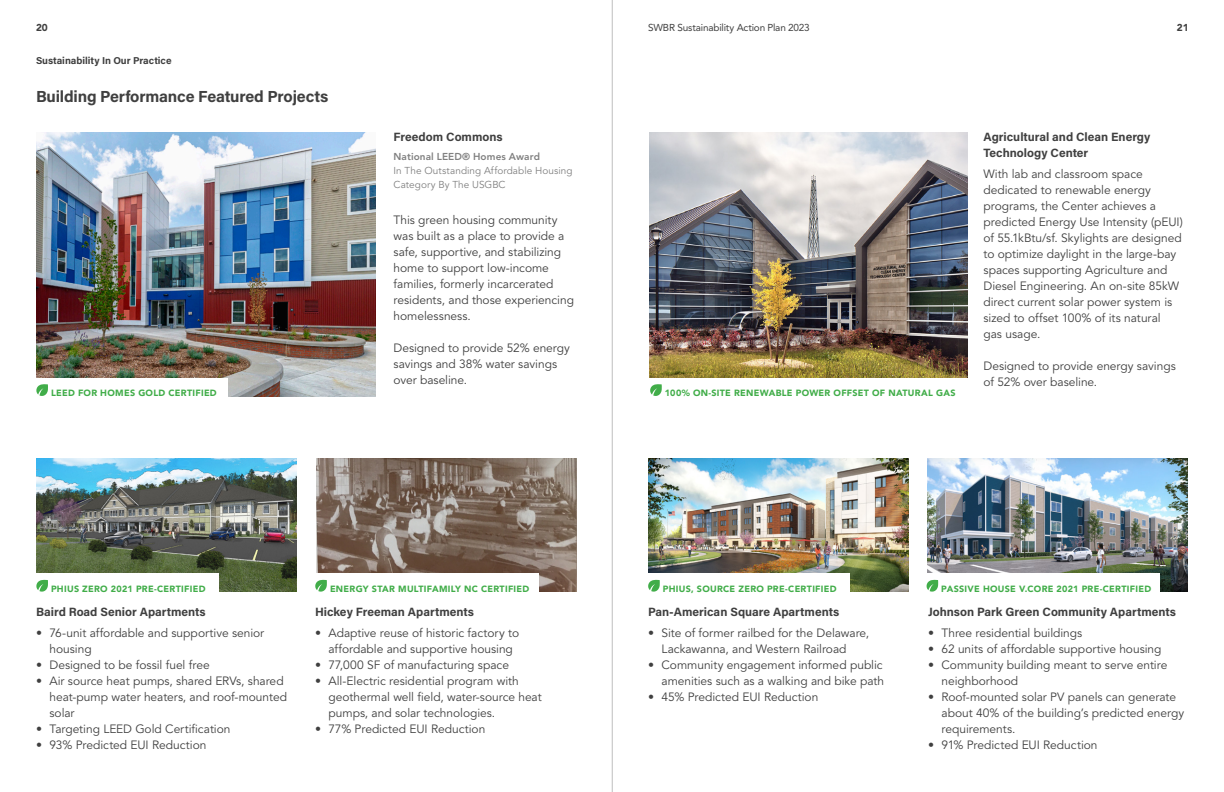
<style>
.page{position:relative;width:1224px;height:792px;background:#fff}
.page>*{position:absolute;margin:0;border:0;box-sizing:border-box;transform-origin:0 0}
.H16{font:700 16px "Acumin Pro";letter-spacing:-.01em;color:#404040}
.B12{font:12px/16px "Avenir LT Std";letter-spacing:-.005em;color:#404040}
.H12{font:700 12px/16px "Acumin Pro";color:#404040}
.H12-2{font:10px/14px "Avenir LT Std";letter-spacing:.005em;color:#808080}
.t1{font:10px "Avenir LT Std";letter-spacing:-.02em;color:#404040}
.H12-3{font:700 10px "Acumin Pro";color:#404040}
.t2{font:900 10px "Avenir LT Std";color:#404040}
.H12-4{font:900 9px "Avenir LT Std";letter-spacing:.03em;color:#41ad49}
.s1{font-weight:800}
</style>
<div class="page">
<img style="left:648px;top:458px;width:261px;height:133px">
<img style="left:927px;top:458px;width:261px;height:133px">
<img style="left:316px;top:458px;width:261px;height:133px">
<img style="left:36px;top:458px;width:261px;height:133px">
<div style="left:28px;top:573px;width:190px;height:27px;background:#fff"></div>
<div style="left:309px;top:573px;width:229px;height:27px;background:#fff"></div>
<div style="left:642px;top:573px;width:207px;height:27px;background:#fff"></div>
<div style="left:920px;top:573px;width:240px;height:27px;background:#fff"></div>
<img style="left:36px;top:132px;width:340px;height:264px">
<img style="left:649px;top:132px;width:319px;height:246px">
<svg style="left:36px;top:580px;width:12px;height:12px"></svg>
<svg style="left:315px;top:580px;width:12px;height:12px"></svg>
<svg style="left:648px;top:580px;width:12px;height:12px"></svg>
<svg style="left:927px;top:580px;width:11px;height:12px"></svg>
<div style="left:28px;top:378px;width:200px;height:27px;background:#fff"></div>
<svg style="left:36px;top:384px;width:12px;height:12px"></svg>
<svg style="left:650px;top:384px;width:12px;height:12px"></svg>
<hr style="left:612px;top:0;width:1px;height:792px;background:#bfbfbf">
<p class="t2" style="left:36px;top:21px;width:13px">20</p>
<p class="t1" style="left:648px;top:21px;width:163px">SWBR Sustainability Action Plan 2023</p>
<p class="t2" style="left:1177px;top:21px;width:13px">21</p>
<p class="H12-3" style="left:36px;top:54px;width:137px">Sustainability In Our Practice</p>
<p class="H16" style="left:36px;top:85px;width:294px">Building Performance Featured Projects</p>
<p class="H12" style="left:394px;top:129px;width:111px">Freedom Commons</p>
<p class="H12-2" style="left:394px;top:150px;width:180px"><span class="s1">National LEED® Homes Award<br></span>In The Outstanding Affordable Housing<br>Category By The USGBC</p>
<p class="B12" style="left:394px;top:212px;width:182px">This green housing community was built as a place to provide a safe, supportive, and stabilizing home to support low-income families, formerly incarcerated residents, and those experiencing homelessness.</p>
<p class="B12" style="left:394px;top:340px;width:178px">Designed to provide 52% energy savings and 38% water savings over baseline.</p>
<p class="H12-4" style="left:51px;top:387px;width:167px">LEED FOR HOMES GOLD CERTIFIED</p>
<p class="H12-4" style="left:665px;top:387px;width:292px">100% ON-SITE RENEWABLE POWER OFFSET OF NATURAL GAS</p>
<p class="H12" style="left:984px;top:129px;width:168px">Agricultural and Clean Energy<br>Technology Center</p>
<p class="B12" style="left:984px;top:166px;width:201px">With lab and classroom space dedicated to renewable energy programs, the Center achieves a predicted Energy Use Intensity (pEUI) of 55.1kBtu/sf. Skylights are designed to optimize daylight in the large-bay spaces supporting Agriculture and<br>Diesel Engineering. An on-site 85kW direct current solar power system is sized to offset 100% of its natural<br>gas usage.</p>
<p class="B12" style="left:984px;top:358px;width:194px">Designed to provide energy savings of 52% over baseline.</p>
<p class="H12-4" style="left:51px;top:583px;width:156px">PHIUS ZERO 2021 PRE-CERTIFIED</p>
<p class="H12-4" style="left:330px;top:583px;width:201px">ENERGY STAR MULTIFAMILY NC CERTIFIED</p>
<p class="H12-4" style="left:663px;top:583px;width:175px">PHIUS, SOURCE ZERO PRE-CERTIFIED</p>
<p class="H12-4" style="left:941px;top:583px;width:211px">PASSIVE HOUSE V.CORE 2021 PRE-CERTIFIED</p>
<p class="H12" style="left:36px;top:603px;width:171px">Baird Road Senior Apartments</p>
<p class="B12" style="left:50px;top:625px;width:216px;text-indent:-14px">• 76-unit affordable and supportive senior housing</p>
<p class="B12" style="left:36px;top:657px;width:175px">• Designed to be fossil fuel free</p>
<p class="B12" style="left:50px;top:673px;width:239px;text-indent:-14px">• Air source heat pumps, shared ERVs, shared heat-pump water heaters, and roof-mounted solar</p>
<p class="B12" style="left:36px;top:721px;width:196px">• Targeting LEED Gold Certification</p>
<p class="B12" style="left:36px;top:737px;width:172px">• 93% Predicted EUI Reduction</p>
<p class="H12" style="left:315px;top:603px;width:161px">Hickey Freeman Apartments</p>
<p class="B12" style="left:328px;top:625px;width:192px;text-indent:-14px">• Adaptive reuse of historic factory to affordable and supportive housing</p>
<p class="B12" style="left:315px;top:657px;width:196px">• 77,000 SF of manufacturing space</p>
<p class="B12" style="left:328px;top:673px;width:215px;text-indent:-14px">• All-Electric residential program with geothermal well field, water-source heat pumps, and solar technologies.</p>
<p class="B12" style="left:315px;top:721px;width:172px">• 77% Predicted EUI Reduction</p>
<p class="H12" style="left:648px;top:603px;width:193px">Pan-American Square Apartments</p>
<p class="B12" style="left:662px;top:625px;width:209px;text-indent:-14px">• Site of former railbed for the Delaware,<br>Lackawanna, and Western Railroad</p>
<p class="B12" style="left:648px;top:657px;width:238px;text-align:right">• Community engagement informed public amenities such as a walking and bike path</p>
<p class="B12" style="left:648px;top:689px;width:172px">• 45% Predicted EUI Reduction</p>
<p class="H12" style="left:928px;top:603px;width:250px">Johnson Park Green Community Apartments</p>
<p class="B12" style="left:928px;top:625px;width:156px">• Three residential buildings</p>
<p class="B12" style="left:928px;top:641px;width:235px">• 62 units of affordable supportive housing</p>
<p class="B12" style="left:942px;top:657px;width:227px;text-indent:-14px">• Community building meant to serve entire neighborhood</p>
<p class="B12" style="left:942px;top:689px;width:244px;text-indent:-14px">• Roof-mounted solar PV panels can generate about 40% of the building’s predicted energy requirements.</p>
<p class="B12" style="left:928px;top:737px;width:171px">• 91% Predicted EUI Reduction</p>
</div>
